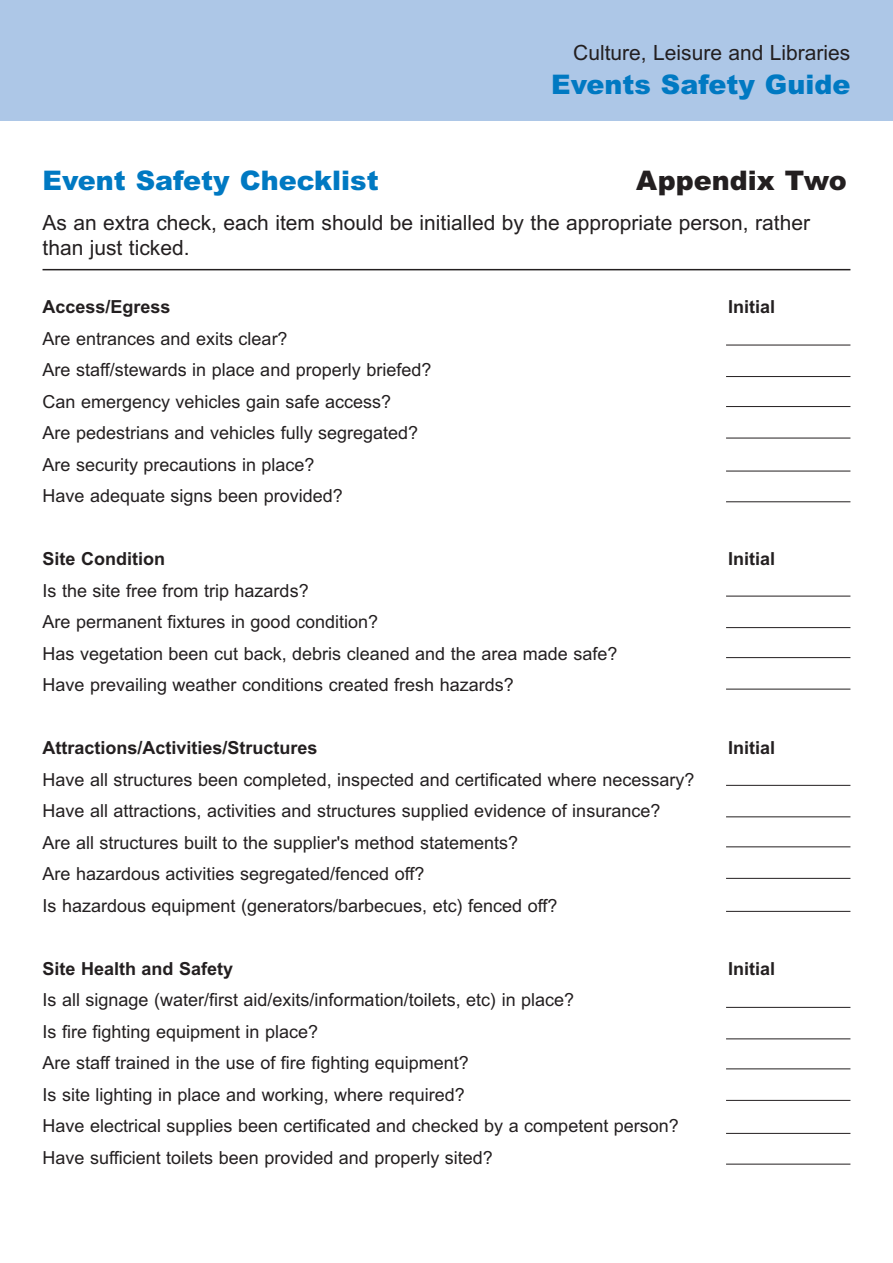
<style>
.page{position:relative;width:893px;height:1263px;background:#fff}
.page>*{position:absolute;margin:0;border:0;box-sizing:border-box;transform-origin:0 0}
.t1{font:900 27px "Arial";color:#0079c2}
.t2{font:900 27px "Arial";color:#231f20}
.t3{font:21px/25.2px "Arial";color:#231f20}
.t4{font:18px/31.5px "Arial";color:#231f20}
.t5{font:700 18px "Arial";color:#231f20}
</style>
<div class="page">
<div style="left:0;top:0;width:893px;height:121px;background:#adc7e7"></div>
<hr style="left:43px;top:269px;width:807px;height:1px;background:#231f20">
<hr style="left:726px;top:345px;width:124px;height:1px;background:#231f20">
<hr style="left:726px;top:376px;width:124px;height:1px;background:#231f20">
<hr style="left:726px;top:406px;width:124px;height:1px;background:#231f20">
<hr style="left:726px;top:438px;width:124px;height:1px;background:#231f20">
<hr style="left:726px;top:471px;width:124px;height:1px;background:#231f20">
<hr style="left:726px;top:501px;width:124px;height:1px;background:#231f20">
<hr style="left:726px;top:596px;width:124px;height:1px;background:#231f20">
<hr style="left:726px;top:627px;width:124px;height:1px;background:#231f20">
<hr style="left:726px;top:657px;width:124px;height:1px;background:#231f20">
<hr style="left:726px;top:689px;width:124px;height:1px;background:#231f20">
<hr style="left:726px;top:785px;width:124px;height:1px;background:#231f20">
<hr style="left:726px;top:816px;width:124px;height:1px;background:#231f20">
<hr style="left:726px;top:846px;width:124px;height:1px;background:#231f20">
<hr style="left:726px;top:878px;width:124px;height:1px;background:#231f20">
<hr style="left:726px;top:911px;width:124px;height:1px;background:#231f20">
<hr style="left:726px;top:1007px;width:124px;height:1px;background:#231f20">
<hr style="left:726px;top:1038px;width:124px;height:1px;background:#231f20">
<hr style="left:726px;top:1068px;width:124px;height:1px;background:#231f20">
<hr style="left:726px;top:1100px;width:124px;height:1px;background:#231f20">
<hr style="left:726px;top:1133px;width:124px;height:1px;background:#231f20">
<hr style="left:726px;top:1164px;width:124px;height:1px;background:#231f20">
<p class="t3" style="left:573px;top:40px;width:279px">Culture, Leisure and Libraries</p>
<h1 class="t1" style="left:551px;top:69px;width:301px">Events Safety Guide</h1>
<h1 class="t1" style="left:43px;top:165px;width:338px">Event Safety Checklist</h1>
<h1 class="t2" style="left:636px;top:165px;width:212px">Appendix Two</h1>
<p class="t3" style="left:43px;top:210px;width:769px">As an extra check, each item should be initialled by the appropriate person, rather than just ticked.</p>
<p class="t5" style="left:43px;top:296px;width:130px">Access/Egress</p>
<p class="t5" style="left:728px;top:296px;width:49px">Initial</p>
<p class="t4" style="left:43px;top:323px;width:390px">Are entrances and exits clear?<br>Are staff/stewards in place and properly briefed?<br>Can emergency vehicles gain safe access?<br>Are pedestrians and vehicles fully segregated?<br>Are security precautions in place?<br>Have adequate signs been provided?</p>
<p class="t5" style="left:43px;top:548px;width:124px">Site Condition</p>
<p class="t5" style="left:728px;top:548px;width:49px">Initial</p>
<p class="t4" style="left:43px;top:575px;width:576px">Is the site free from trip hazards?<br>Are permanent fixtures in good condition?<br>Has vegetation been cut back, debris cleaned and the area made safe?<br>Have prevailing weather conditions created fresh hazards?</p>
<p class="t5" style="left:43px;top:737px;width:277px">Attractions/Activities/Structures</p>
<p class="t5" style="left:728px;top:737px;width:49px">Initial</p>
<p class="t4" style="left:43px;top:764px;width:653px">Have all structures been completed, inspected and certificated where necessary?<br>Have all attractions, activities and structures supplied evidence of insurance?<br>Are all structures built to the supplier's method statements?<br>Are hazardous activities segregated/fenced off?<br>Is hazardous equipment (generators/barbecues, etc) fenced off?</p>
<p class="t5" style="left:43px;top:958px;width:192px">Site Health and Safety</p>
<p class="t5" style="left:728px;top:958px;width:49px">Initial</p>
<p class="t4" style="left:43px;top:984px;width:638px">Is all signage (water/first aid/exits/information/toilets, etc) in place?<br>Is fire fighting equipment in place?<br>Are staff trained in the use of fire fighting equipment?<br>Is site lighting in place and working, where required?<br>Have electrical supplies been certificated and checked by a competent person?<br>Have sufficient toilets been provided and properly sited?</p>
</div>
